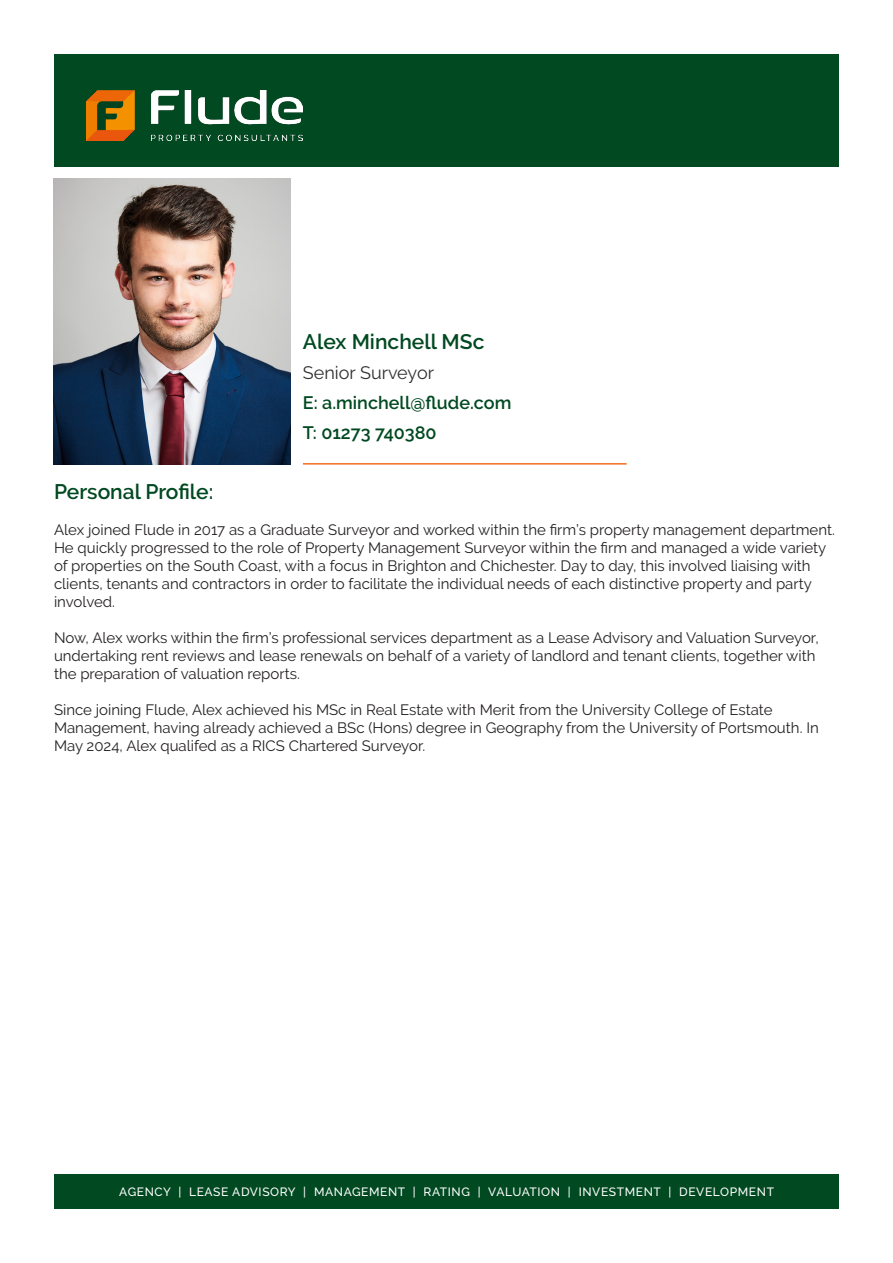
<style>
.page{position:relative;width:893px;height:1263px;background:#fff}
.page>*{position:absolute;margin:0;border:0;box-sizing:border-box;transform-origin:0 0}
.Flude_-_Main_Header{font:600 21px "Raleway";color:#004921}
.Flude_-_Tagline_Text{font:600 18px "Raleway";color:#004921}
.Flude_-_Tagline_Text-2{font:18px "Raleway";color:#312f30}
.Flude_-_Standard_Paragraph_Text{font:15px/18px "Raleway";color:#231f20}
.t1{font:500 12px "Raleway";letter-spacing:.05em;color:#fff}
</style>
<div class="page">
<img style="left:54px;top:178px;width:236px;height:287px">
<hr style="left:303px;top:463px;width:324px;height:2px;background:#f36e21">
<div style="left:54px;top:1175px;width:785px;height:34px;background:#004921"></div>
<div style="left:54px;top:54px;width:785px;height:112px;background:#004921"></div>
<img style="left:87px;top:90px;width:216px;height:51px">
<p class="Flude_-_Main_Header" style="left:303px;top:329px;width:183px">Alex Minchell MSc</p>
<p class="Flude_-_Tagline_Text-2" style="left:303px;top:362px;width:133px">Senior Surveyor</p>
<p class="Flude_-_Tagline_Text" style="left:303px;top:392px;width:210px">E: a.minchell@flude.com</p>
<p class="Flude_-_Tagline_Text" style="left:303px;top:422px;width:135px">T: 01273 740380</p>
<p class="Flude_-_Main_Header" style="left:54px;top:480px;width:161px">Personal Profile:</p>
<p class="Flude_-_Standard_Paragraph_Text" style="left:54px;top:521px;width:782px">Alex joined Flude in 2017 as a Graduate Surveyor and worked within the firm’s property management department.<br>He quickly progressed to the role of Property Management Surveyor within the firm and managed a wide variety of properties on the South Coast, with a focus in Brighton and Chichester. Day to day, this involved liaising with clients, tenants and contractors in order to facilitate the individual needs of each distinctive property and party involved.</p>
<p class="Flude_-_Standard_Paragraph_Text" style="left:54px;top:629px;width:766px">Now, Alex works within the firm’s professional services department as a Lease Advisory and Valuation Surveyor, undertaking rent reviews and lease renewals on behalf of a variety of landlord and tenant clients, together with the preparation of valuation reports.</p>
<p class="Flude_-_Standard_Paragraph_Text" style="left:54px;top:701px;width:766px">Since joining Flude, Alex achieved his MSc in Real Estate with Merit from the University College of Estate<br>Management, having already achieved a BSc (Hons) degree in Geography from the University of Portsmouth. In<br>May 2024, Alex qualifed as a RICS Chartered Surveyor.</p>
<p class="t1" style="left:119px;top:1185px;width:656px">AGENCY | LEASE ADVISORY | MANAGEMENT | RATING | VALUATION | INVESTMENT | DEVELOPMENT</p>
</div>
